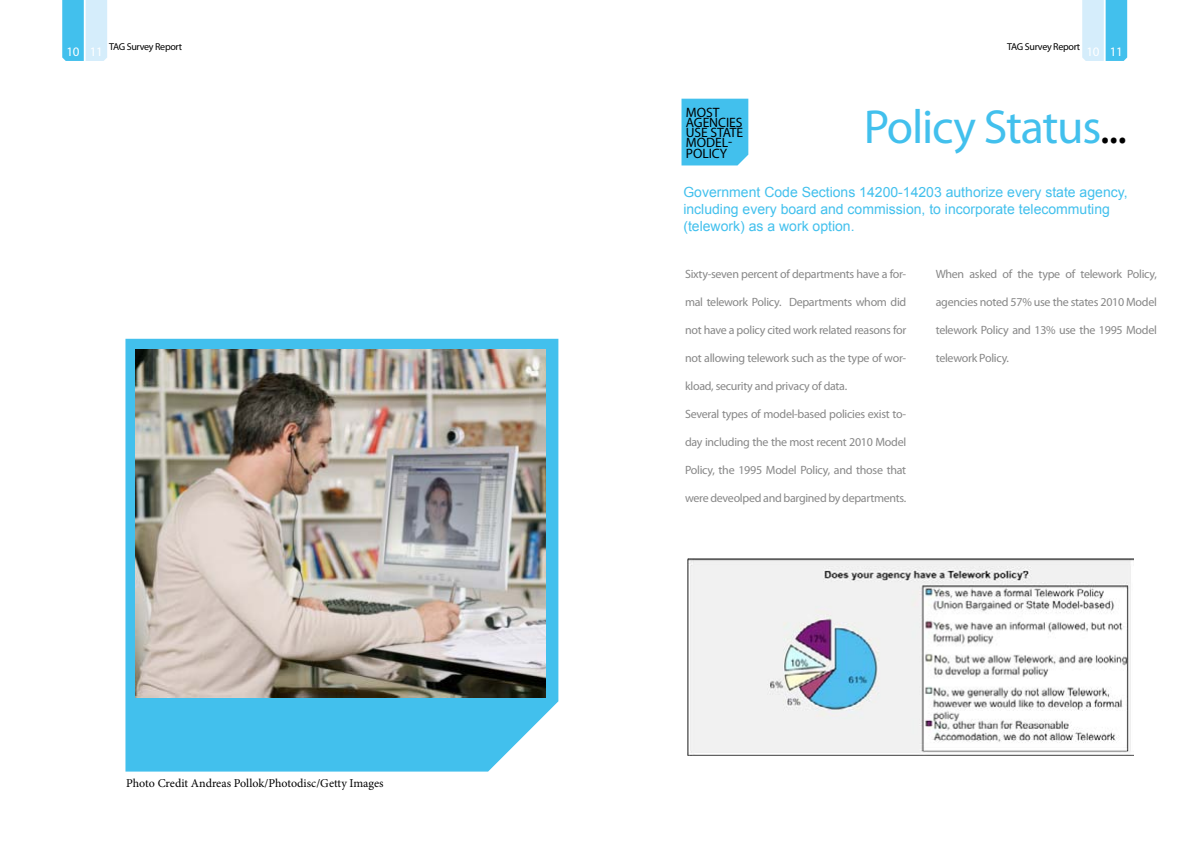
<style>
.page{position:relative;width:1191px;height:842px;background:#fff}
.page>*{position:absolute;margin:0;border:0;box-sizing:border-box;transform-origin:0 0}
.t1{font:48px "Myriad Pro";letter-spacing:-.025em;color:#42c0ed}
.t2{font:14px/16.8px "Arial";color:#42c0ed}
.t3{font:13.6px/10.2px "Myriad Pro";letter-spacing:-.005em;color:#000}
.t4{font:13px "Myriad Pro";color:#fff}
.t5{font:12px "Myriad Pro";letter-spacing:-.025em;color:#878787}
.t6{font:12px "Minion Pro";letter-spacing:-.005em;color:#000}
.t7{font:10px "Myriad Pro";letter-spacing:-.03em;color:#000}
.s1{font-size:13px;color:#fff}
.s2{color:#000}
</style>
<div class="page">
<svg style="left:62px;top:0;width:45px;height:61px"></svg>
<svg style="left:1082px;top:0;width:45px;height:61px"></svg>
<div style="left:681px;top:99px;width:67px;height:66px;background:#42c0ed"></div>
<svg style="left:125px;top:339px;width:433px;height:432px;fill:#42c0ed"></svg>
<img style="left:136px;top:349px;width:410px;height:349px">
<img style="left:687px;top:559px;width:446px;height:196px">
<p class="t4" style="left:67px;top:43px;width:38px">10 11</p>
<p class="t7" style="left:1007px;top:41px;width:117px">TAG Survey Report <span class="s1">10 11</span></p>
<p class="t7" style="left:109px;top:41px;width:74px">TAG Survey Report</p>
<p class="t6" style="left:126px;top:775px;width:259px">Photo Credit Andreas Pollok/Photodisc/Getty Images</p>
<p class="t3" style="left:686px;top:107px;width:59px">Most agencies use state model&shy;policy</p>
<p class="t2" style="left:683px;top:184px;width:446px">Government Code Sections 14200-14203 authorize every state agency, including every board and commission, to incorporate telecommuting (telework) as a work option.</p>
<p class="t5" style="left:685px;top:267px;width:223px">Sixty-seven percent of departments have a for-</p>
<p class="t5" style="left:685px;top:295px;width:223px">mal telework Policy. Departments whom did</p>
<p class="t5" style="left:685px;top:323px;width:223px">not have a policy cited work related reasons for</p>
<p class="t5" style="left:685px;top:351px;width:223px">not allowing telework such as the type of wor-</p>
<p class="t5" style="left:685px;top:379px;width:164px">kload, security and privacy of data.</p>
<p class="t5" style="left:685px;top:407px;width:223px">Several types of model-based policies exist to-</p>
<p class="t5" style="left:685px;top:435px;width:223px">day including the the most recent 2010 Model</p>
<p class="t5" style="left:685px;top:463px;width:223px">Policy, the 1995 Model Policy, and those that</p>
<p class="t5" style="left:685px;top:491px;width:223px">were deveolped and bargined by departments.</p>
<h1 class="t1" style="left:863px;top:97px;width:265px">Policy Status<span class="s2">...</span></h1>
<p class="t5" style="left:935px;top:267px;width:223px">When asked of the type of telework Policy,</p>
<p class="t5" style="left:935px;top:295px;width:223px">agencies noted 57% use the states 2010 Model</p>
<p class="t5" style="left:935px;top:323px;width:223px">telework Policy and 13% use the 1995 Model</p>
<p class="t5" style="left:935px;top:351px;width:75px">telework Policy.</p>
</div>
